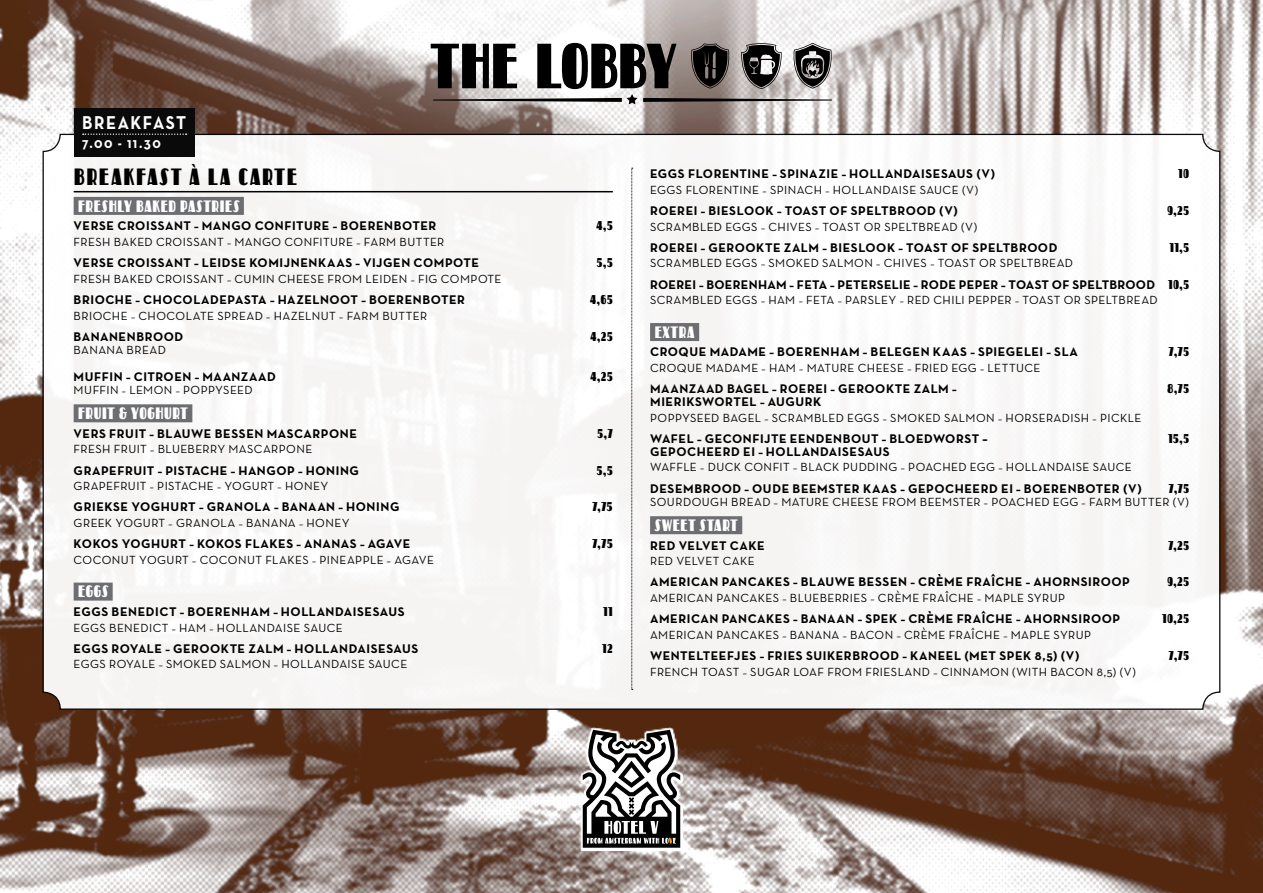
<style>
.page{position:relative;width:1263px;height:893px;background:#fff}
.page>*{position:absolute;margin:0;border:0;box-sizing:border-box;transform-origin:0 0}
.t1{font:23.55px "PAG Brigade";letter-spacing:.04em;color:#000}
.t2{font:700 18.9px "Neutra Text";letter-spacing:.085em;color:#fff;scale:.9 1}
.t3{font:16.5px "PAG Brigade";color:#fff}
.t4{font:700 15.15px "Neutra Text";color:#fff;scale:.9 1}
.t5{font:700 12.75px "Neutra Text";letter-spacing:.045em;color:#000}
.t6{font:12.75px "PAG Brigade";letter-spacing:.005em;color:#000}
.t7{font:700 12.75px "Neutra Text";letter-spacing:.025em;color:#000}
.t8{font:12px "Neutra Text";letter-spacing:.03em;color:#000}
.s1{font-size:11.25px}
.s2{font-size:10.5px}
.s3{font-family:"PAG Brigade";font-weight:400}
</style>
<div class="page">
<img style="left:0;top:0;width:1263px;height:893px">
<svg style="left:431px;top:43px;width:401px;height:61px"></svg>
<svg style="left:580px;top:727px;width:103px;height:124px"></svg>
<svg style="left:583px;top:730px;width:97px;height:118px"></svg>
<div style="left:43px;top:134px;width:1177px;height:575px;background:#f8f7f7;border-radius:17px"></div>
<svg style="left:631px;top:168px;width:2px;height:522px"></svg>
<div style="left:74px;top:108px;width:121px;height:48px;background:#0a0a0b"></div>
<svg style="left:83px;top:134px;width:104px;height:1px"></svg>
<hr style="left:74px;top:191px;width:539px;height:1px;background:#000">
<div style="left:74px;top:197px;width:170px;height:18px;background:#6d6e71"></div>
<div style="left:74px;top:404px;width:118px;height:18px;background:#6d6e71"></div>
<div style="left:74px;top:583px;width:39px;height:18px;background:#6d6e71"></div>
<div style="left:650px;top:323px;width:49px;height:18px;background:#6d6e71"></div>
<div style="left:650px;top:516px;width:92px;height:18px;background:#6d6e71"></div>
<h2 class="t2" style="left:82px;top:111px;width:117px">BREAKFAST</h2>
<p class="t4" style="left:82px;top:133px;width:89px">7.00 - 11.30</p>
<h1 class="t1" style="left:74px;top:164px;width:225px">BREAKFAST À LA CARTE</h1>
<h3 class="t3" style="left:78px;top:197px;width:163px">FRESHLY BAKED PASTRIES</h3>
<p class="t5" style="left:74px;top:218px;width:364px">VERSE CROISSANT <span class="s1">–</span> MANGO CONFITURE <span class="s1">–</span> BOERENBOTER</p>
<p class="t6" style="left:596px;top:219px;width:18px">4,5</p>
<p class="t8" style="left:74px;top:234px;width:372px">FRESH BAKED CROISSANT <span class="s2">–</span> MANGO CONFITURE <span class="s2">–</span> FARM BUTTER</p>
<p class="t5" style="left:74px;top:255px;width:407px">VERSE CROISSANT <span class="s1">–</span> LEIDSE KOMIJNENKAAS <span class="s1">–</span> VIJGEN COMPOTE</p>
<p class="t6" style="left:596px;top:256px;width:18px">5,5</p>
<p class="t8" style="left:74px;top:271px;width:429px">FRESH BAKED CROISSANT <span class="s2">–</span> CUMIN CHEESE FROM LEIDEN <span class="s2">–</span> FIG COMPOTE</p>
<p class="t5" style="left:74px;top:292px;width:393px">BRIOCHE <span class="s1">–</span> CHOCOLADEPASTA <span class="s1">–</span> HAZELNOOT <span class="s1">–</span> BOERENBOTER</p>
<p class="t6" style="left:590px;top:292px;width:25px">4,65</p>
<p class="t8" style="left:74px;top:308px;width:355px">BRIOCHE <span class="s2">–</span> CHOCOLATE SPREAD <span class="s2">–</span> HAZELNUT <span class="s2">–</span> FARM BUTTER</p>
<p class="t5" style="left:74px;top:329px;width:111px">BANANENBROOD</p>
<p class="t6" style="left:590px;top:329px;width:24px">4,25</p>
<p class="t8" style="left:74px;top:343px;width:94px">BANANA BREAD</p>
<p class="t5" style="left:74px;top:368px;width:204px">MUFFIN <span class="s1">–</span> CITROEN <span class="s1">–</span> MAANZAAD</p>
<p class="t6" style="left:590px;top:369px;width:24px">4,25</p>
<p class="t8" style="left:74px;top:383px;width:180px">MUFFIN <span class="s2">–</span> LEMON <span class="s2">–</span> POPPYSEED</p>
<h3 class="t3" style="left:78px;top:404px;width:112px">FRUIT &amp; YOGHURT</h3>
<p class="t5" style="left:74px;top:425px;width:285px">VERS FRUIT <span class="s1">–</span> BLAUWE BESSEN MASCARPONE</p>
<p class="t6" style="left:597px;top:426px;width:17px">5,7</p>
<p class="t8" style="left:74px;top:442px;width:240px">FRESH FRUIT <span class="s2">–</span> BLUEBERRY MASCARPONE</p>
<p class="t5" style="left:74px;top:462px;width:287px">GRAPEFRUIT <span class="s1">–</span> PISTACHE <span class="s1">–</span> HANGOP <span class="s1">–</span> HONING</p>
<p class="t6" style="left:596px;top:463px;width:18px">5,5</p>
<p class="t8" style="left:74px;top:479px;width:256px">GRAPEFRUIT <span class="s2">–</span> PISTACHE <span class="s2">–</span> YOGURT <span class="s2">–</span> HONEY</p>
<p class="t5" style="left:74px;top:499px;width:327px">GRIEKSE YOGHURT <span class="s1">–</span> GRANOLA <span class="s1">–</span> BANAAN <span class="s1">–</span> HONING</p>
<p class="t6" style="left:592px;top:500px;width:22px">7,75</p>
<p class="t8" style="left:74px;top:516px;width:278px">GREEK YOGURT <span class="s2">–</span> GRANOLA <span class="s2">–</span> BANANA <span class="s2">–</span> HONEY</p>
<p class="t5" style="left:74px;top:536px;width:338px">KOKOS YOGHURT <span class="s1">–</span> KOKOS FLAKES <span class="s1">–</span> ANANAS <span class="s1">–</span> AGAVE</p>
<p class="t6" style="left:592px;top:537px;width:22px">7,75</p>
<p class="t8" style="left:74px;top:552px;width:362px">COCONUT YOGURT <span class="s2">–</span> COCONUT FLAKES <span class="s2">–</span> PINEAPPLE <span class="s2">–</span> AGAVE</p>
<h3 class="t3" style="left:78px;top:582px;width:32px">EGGS</h3>
<p class="t5" style="left:74px;top:604px;width:333px">EGGS BENEDICT <span class="s1">–</span> BOERENHAM <span class="s1">–</span> HOLLANDAISESAUS</p>
<p class="t6" style="left:603px;top:604px;width:11px">11</p>
<p class="t8" style="left:74px;top:620px;width:271px">EGGS BENEDICT <span class="s2">–</span> HAM <span class="s2">–</span> HOLLANDAISE SAUCE</p>
<p class="t5" style="left:74px;top:640px;width:346px">EGGS ROYALE <span class="s1">–</span> GEROOKTE ZALM <span class="s1">–</span> HOLLANDAISESAUS</p>
<p class="t6" style="left:602px;top:641px;width:12px">12</p>
<p class="t8" style="left:74px;top:657px;width:335px">EGGS ROYALE <span class="s2">–</span> SMOKED SALMON <span class="s2">–</span> HOLLANDAISE SAUCE</p>
<p class="t5" style="left:650px;top:166px;width:346px">EGGS FLORENTINE <span class="s1">–</span> SPINAZIE <span class="s1">–</span> HOLLANDAISESAUS (V)</p>
<p class="t6" style="left:1178px;top:167px;width:13px">10</p>
<p class="t8" style="left:650px;top:182px;width:330px">EGGS FLORENTINE <span class="s2">–</span> SPINACH <span class="s2">–</span> HOLLANDAISE SAUCE (V)</p>
<p class="t5" style="left:650px;top:203px;width:309px">ROEREI <span class="s1">–</span> BIESLOOK <span class="s1">–</span> TOAST OF SPELTBROOD (V)</p>
<p class="t6" style="left:1167px;top:203px;width:24px">9,25</p>
<p class="t8" style="left:650px;top:219px;width:329px">SCRAMBLED EGGS <span class="s2">–</span> CHIVES <span class="s2">–</span> TOAST OR SPELTBREAD (V)</p>
<p class="t5" style="left:650px;top:240px;width:409px">ROEREI <span class="s1">–</span> GEROOKTE ZALM <span class="s1">–</span> BIESLOOK <span class="s1">–</span> TOAST OF SPELTBROOD</p>
<p class="t6" style="left:1169px;top:240px;width:21px">11,5</p>
<p class="t8" style="left:650px;top:256px;width:424px">SCRAMBLED EGGS <span class="s2">–</span> SMOKED SALMON <span class="s2">–</span> CHIVES <span class="s2">–</span> TOAST OR SPELTBREAD</p>
<p class="t7" style="left:650px;top:276px;width:541px">ROEREI <span class="s1">–</span> BOERENHAM <span class="s1">–</span> FETA <span class="s1">–</span> PETERSELIE <span class="s1">–</span> RODE PEPER <span class="s1">–</span> TOAST OF SPELTBROOD <span class="s3">10,5</span></p>
<p class="t8" style="left:650px;top:293px;width:509px">SCRAMBLED EGGS <span class="s2">–</span> HAM <span class="s2">–</span> FETA <span class="s2">–</span> PARSLEY <span class="s2">–</span> RED CHILI PEPPER <span class="s2">–</span> TOAST OR SPELTBREAD</p>
<h3 class="t3" style="left:654px;top:323px;width:42px">EXTRA</h3>
<p class="t5" style="left:650px;top:344px;width:429px">CROQUE MADAME <span class="s1">–</span> BOERENHAM <span class="s1">–</span> BELEGEN KAAS <span class="s1">–</span> SPIEGELEI <span class="s1">–</span> SLA</p>
<p class="t6" style="left:1168px;top:345px;width:22px">7,75</p>
<p class="t8" style="left:650px;top:361px;width:392px">CROQUE MADAME <span class="s2">–</span> HAM <span class="s2">–</span> MATURE CHEESE <span class="s2">–</span> FRIED EGG <span class="s2">–</span> LETTUCE</p>
<p class="t5" style="left:650px;top:381px;width:308px">MAANZAAD BAGEL <span class="s1">–</span> ROEREI <span class="s1">–</span> GEROOKTE ZALM <span class="s1">–</span></p>
<p class="t6" style="left:1167px;top:382px;width:24px">8,75</p>
<p class="t5" style="left:650px;top:394px;width:173px">MIERIKSWORTEL <span class="s1">–</span> AUGURK</p>
<p class="t8" style="left:650px;top:410px;width:493px">POPPYSEED BAGEL <span class="s2">–</span> SCRAMBLED EGGS <span class="s2">–</span> SMOKED SALMON <span class="s2">–</span> HORSERADISH <span class="s2">–</span> PICKLE</p>
<p class="t5" style="left:650px;top:431px;width:339px">WAFEL <span class="s1">–</span> GECONFIJTE EENDENBOUT <span class="s1">–</span> BLOEDWORST –</p>
<p class="t6" style="left:1168px;top:431px;width:23px">15,5</p>
<p class="t5" style="left:650px;top:443px;width:241px">GEPOCHEERD EI <span class="s1">–</span> HOLLANDAISESAUS</p>
<p class="t8" style="left:650px;top:460px;width:483px">WAFFLE <span class="s2">–</span> DUCK CONFIT <span class="s2">–</span> BLACK PUDDING <span class="s2">–</span> POACHED EGG <span class="s2">–</span> HOLLANDAISE SAUCE</p>
<p class="t5" style="left:650px;top:480px;width:493px">DESEMBROOD <span class="s1">–</span> OUDE BEEMSTER KAAS <span class="s1">–</span> GEPOCHEERD EI <span class="s1">–</span> BOERENBOTER (V)</p>
<p class="t6" style="left:1168px;top:481px;width:22px">7,75</p>
<p class="t8" style="left:650px;top:495px;width:540px">SOURDOUGH BREAD <span class="s2">–</span> MATURE CHEESE FROM BEEMSTER <span class="s2">–</span> POACHED EGG <span class="s2">–</span> FARM BUTTER (V)</p>
<h3 class="t3" style="left:654px;top:516px;width:85px">SWEET START</h3>
<p class="t5" style="left:650px;top:537px;width:116px">RED VELVET CAKE</p>
<p class="t6" style="left:1168px;top:538px;width:23px">7,25</p>
<p class="t8" style="left:650px;top:554px;width:106px">RED VELVET CAKE</p>
<p class="t5" style="left:650px;top:574px;width:481px">AMERICAN PANCAKES <span class="s1">–</span> BLAUWE BESSEN <span class="s1">–</span> CRÈME FRAÎCHE <span class="s1">–</span> AHORNSIROOP</p>
<p class="t6" style="left:1167px;top:575px;width:24px">9,25</p>
<p class="t8" style="left:650px;top:591px;width:416px">AMERICAN PANCAKES <span class="s2">–</span> BLUEBERRIES <span class="s2">–</span> CRÈME FRAÎCHE <span class="s2">–</span> MAPLE SYRUP</p>
<p class="t5" style="left:650px;top:611px;width:472px">AMERICAN PANCAKES <span class="s1">–</span> BANAAN <span class="s1">–</span> SPEK <span class="s1">–</span> CRÈME FRAÎCHE <span class="s1">–</span> AHORNSIROOP</p>
<p class="t6" style="left:1162px;top:612px;width:29px">10,25</p>
<p class="t8" style="left:650px;top:627px;width:443px">AMERICAN PANCAKES <span class="s2">–</span> BANANA <span class="s2">–</span> BACON <span class="s2">–</span> CRÈME FRAÎCHE <span class="s2">–</span> MAPLE SYRUP</p>
<p class="t5" style="left:650px;top:648px;width:431px">WENTELTEEFJES <span class="s1">–</span> FRIES SUIKERBROOD <span class="s1">–</span> KANEEL (MET SPEK 8,5) (V)</p>
<p class="t6" style="left:1168px;top:649px;width:22px">7,75</p>
<p class="t8" style="left:650px;top:664px;width:487px">FRENCH TOAST <span class="s2">–</span> SUGAR LOAF FROM FRIESLAND <span class="s2">–</span> CINNAMON (WITH BACON 8,5) (V)</p>
</div>
